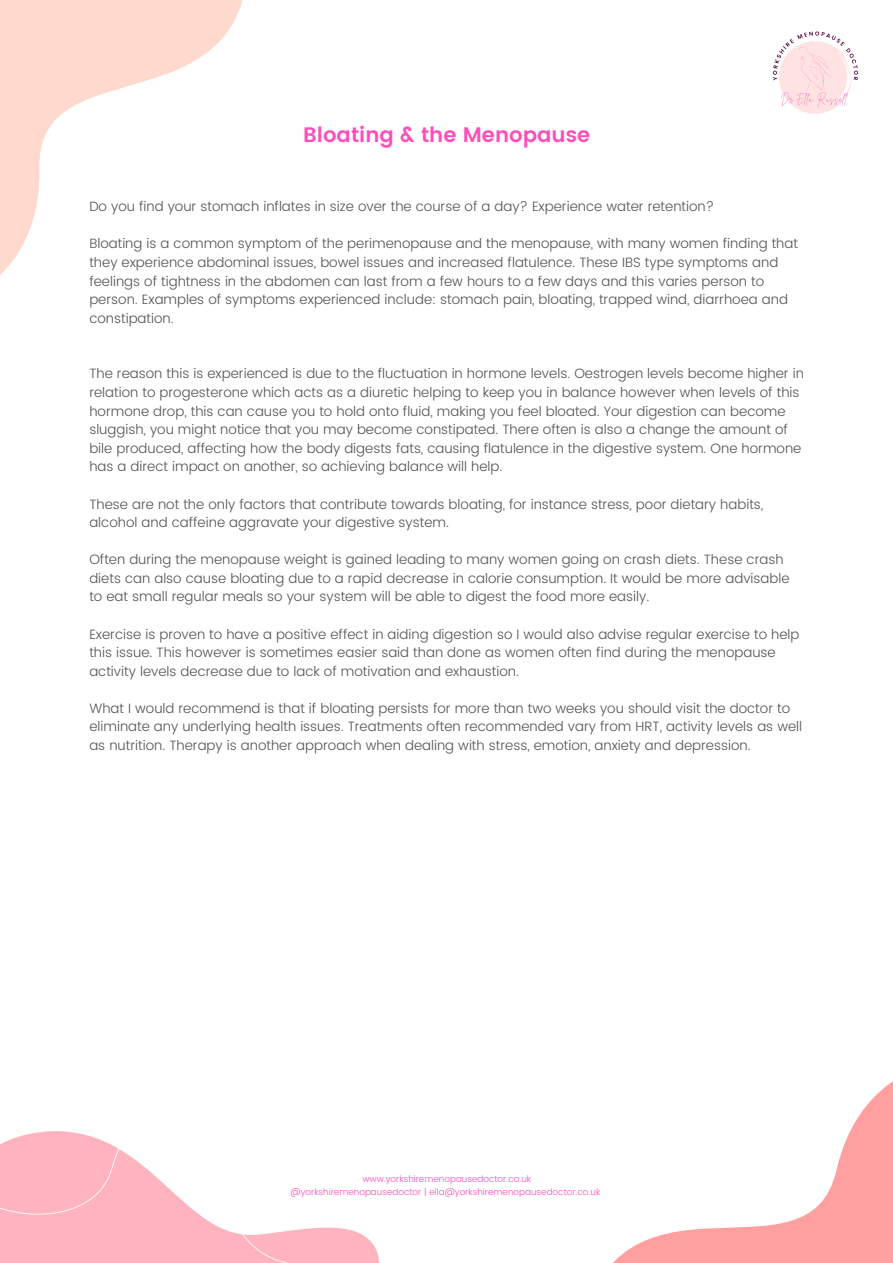
<style>
.page{position:relative;width:893px;height:1263px;background:#fff}
.page>*{position:absolute;margin:0;border:0;box-sizing:border-box;transform-origin:0 0}
.t1{font:600 21px "Poppins";color:#ff4dba}
.t2{font:300 13.5px/18.6px "Poppins";color:#545454}
.t3{font:300 9px "Poppins";color:#ff4dba}
</style>
<div class="page">
<svg style="left:0;top:0;width:243px;height:275px"></svg>
<img style="left:772px;top:31px;width:86px;height:83px">
<svg style="left:0;top:1131px;width:379px;height:132px;fill:#ffb3bf"></svg>
<svg style="left:265px;top:1135px;width:61px;height:62px"></svg>
<svg style="left:613px;top:1081px;width:280px;height:182px"></svg>
<p class="t1" style="left:303px;top:123px;width:288px">Bloating &amp; the Menopause</p>
<p class="t2" style="left:89px;top:197px;width:626px">Do you find your stomach inflates in size over the course of a day? Experience water retention?</p>
<p class="t2" style="left:89px;top:234px;width:710px">Bloating is a common symptom of the perimenopause and the menopause, with many women finding that they experience abdominal issues, bowel issues and increased flatulence. These IBS type symptoms and feelings of tightness in the abdomen can last from a few hours to a few days and this varies person to person. Examples of symptoms experienced include: stomach pain, bloating, trapped wind, diarrhoea and constipation.</p>
<p class="t2" style="left:89px;top:364px;width:716px">The reason this is experienced is due to the fluctuation in hormone levels. Oestrogen levels become higher in relation to progesterone which acts as a diuretic helping to keep you in balance however when levels of this hormone drop, this can cause you to hold onto fluid, making you feel bloated. Your digestion can become sluggish, you might notice that you may become constipated. There often is also a change the amount of bile produced, affecting how the body digests fats, causing flatulence in the digestive system. One hormone has a direct impact on another, so achieving balance will help.</p>
<p class="t2" style="left:89px;top:494px;width:675px">These are not the only factors that contribute towards bloating, for instance stress, poor dietary habits, alcohol and caffeine aggravate your digestive system.</p>
<p class="t2" style="left:89px;top:550px;width:702px">Often during the menopause weight is gained leading to many women going on crash diets. These crash diets can also cause bloating due to a rapid decrease in calorie consumption. It would be more advisable to eat small regular meals so your system will be able to digest the food more easily.</p>
<p class="t2" style="left:89px;top:624px;width:711px">Exercise is proven to have a positive effect in aiding digestion so I would also advise regular exercise to help this issue. This however is sometimes easier said than done as women often find during the menopause activity levels decrease due to lack of motivation and exhaustion.</p>
<p class="t2" style="left:89px;top:699px;width:714px">What I would recommend is that if bloating persists for more than two weeks you should visit the doctor to eliminate any underlying health issues. Treatments often recommended vary from HRT, activity levels as well as nutrition. Therapy is another approach when dealing with stress, emotion, anxiety and depression.</p>
<p class="t3" style="left:362px;top:1174px;width:170px">www.yorkshiremenopausedoctor.co.uk</p>
<p class="t3" style="left:290px;top:1186px;width:311px">@yorkshiremenopausedoctor | ella@yorkshiremenopausedoctor.co.uk</p>
</div>
